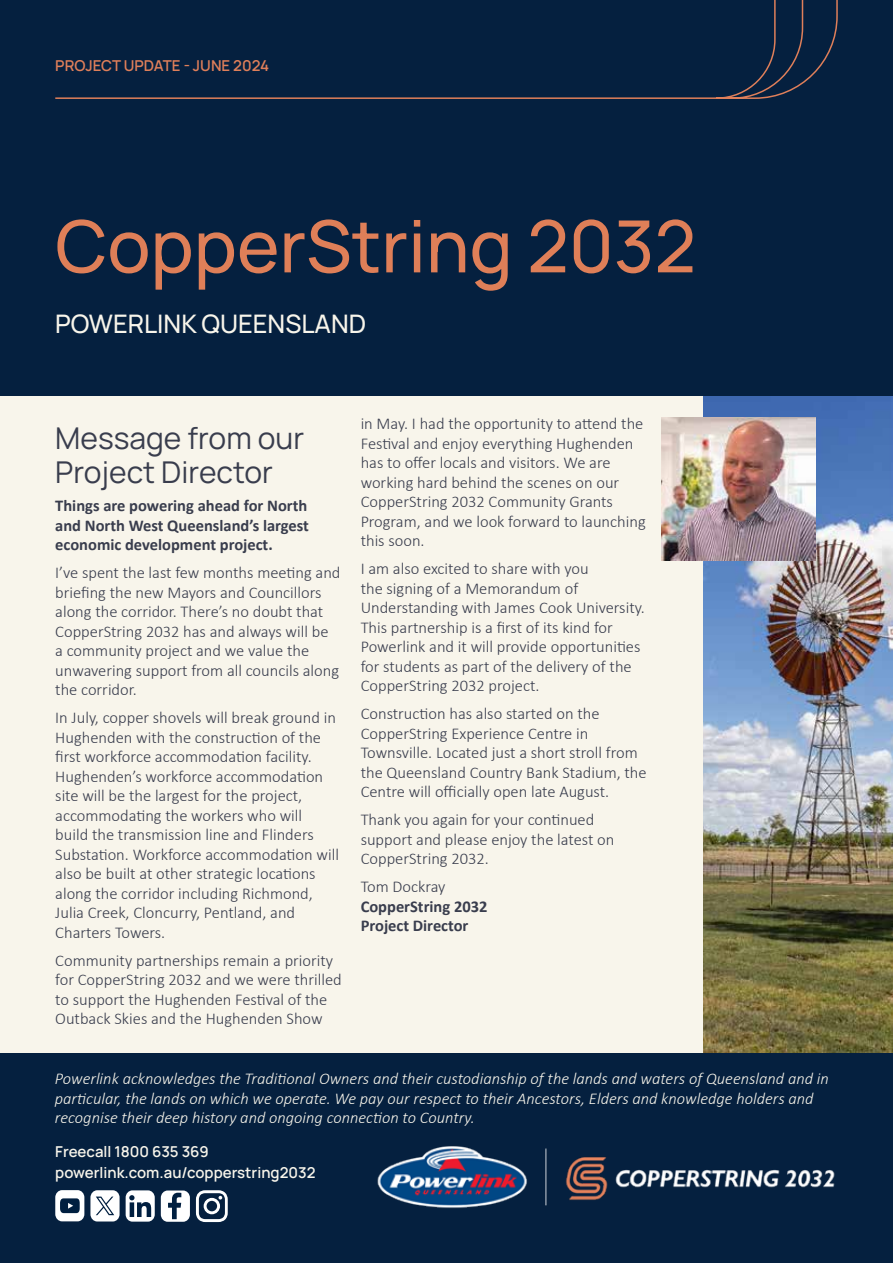
<style>
.page{position:relative;width:893px;height:1263px;background:#fff}
.page>*{position:absolute;margin:0;border:0;box-sizing:border-box;transform-origin:0 0}
.t1{font:500 72px "Manrope";color:#df7f58}
.t2{font:30px/34.5px "Manrope";color:#393d4d}
.t3{font:500 25.5px "Manrope";color:#f8f5eb}
.t4{font:300 16.5px/19.5px "Calibri";color:#393d4d}
.t5{font:italic 300 16.5px/19.5px "Calibri";color:#f8f5eb}
.t6{font:700 16.5px/19.5px "Calibri";color:#393d4d;text-align:justify}
.t7{font:600 15px/21.3px "Manrope";color:#f8f5eb}
.t8{font:600 15px "Manrope";color:#df7f5a}
</style>
<div class="page">
<div style="left:0;top:395px;width:893px;height:657px;background:#f8f5eb"></div>
<img style="left:703px;top:395px;width:190px;height:658px">
<div style="left:0;top:1053px;width:893px;height:210px;background:#05203f"></div>
<img style="left:377px;top:1146px;width:458px;height:63px">
<img style="left:662px;top:417px;width:153px;height:143px">
<div style="left:0;top:0;width:893px;height:395px;background:#05203f"></div>
<svg style="left:55px;top:0;width:783px;height:99px"></svg>
<div style="left:161px;top:1190px;width:29px;height:32px;background:#fff;border-radius:7px"></div>
<svg style="left:168px;top:1193px;width:13px;height:26px"></svg>
<div style="left:55px;top:1190px;width:29px;height:31px;background:#fff;border-radius:7px"></div>
<svg style="left:60px;top:1198px;width:20px;height:15px"></svg>
<div style="left:90px;top:1190px;width:30px;height:31px;background:#fff;border-radius:7px"></div>
<svg style="left:96px;top:1196px;width:18px;height:19px"></svg>
<div style="left:126px;top:1190px;width:29px;height:31px;background:#fff;border-radius:7px"></div>
<svg style="left:129px;top:1195px;width:22px;height:22px"></svg>
<svg style="left:196px;top:1190px;width:32px;height:32px"></svg>
<p class="t8" style="left:55px;top:54px;width:215px">PROJECT UPDATE - JUNE 2024</p>
<h1 class="t1" style="left:55px;top:190px;width:642px">CopperString 2032</h1>
<h3 class="t3" style="left:55px;top:303px;width:312px">POWERLINK QUEENSLAND</h3>
<h2 class="t2" style="left:55px;top:419px;width:250px">Message from our<br>Project Director</h2>
<p class="t6" style="left:55px;top:496px;width:255px">Things are powering ahead for North and North West Queensland’s largest economic development project.</p>
<p class="t4" style="left:55px;top:563px;width:287px">I’ve spent the last few months meeting and briefing the new Mayors and Councillors along the corridor. There’s no doubt that CopperString 2032 has and always will be<br>a community project and we value the unwavering support from all councils along the corridor.</p>
<p class="t4" style="left:55px;top:708px;width:285px">In July, copper shovels will break ground in Hughenden with the construction of the first workforce accommodation facility.<br>Hughenden’s workforce accommodation site will be the largest for the project, accommodating the workers who will build the transmission line and Flinders Substation. Workforce accommodation will also be built at other strategic locations along the corridor including Richmond, Julia Creek, Cloncurry, Pentland, and Charters Towers.</p>
<p class="t4" style="left:55px;top:950px;width:288px">Community partnerships remain a priority for CopperString 2032 and we were thrilled to support the Hughenden Festival of the Outback Skies and the Hughenden Show</p>
<p class="t4" style="left:361px;top:414px;width:287px">in May. I had the opportunity to attend the Festival and enjoy everything Hughenden has to offer locals and visitors. We are working hard behind the scenes on our CopperString 2032 Community Grants Program, and we look forward to launching this soon.</p>
<p class="t4" style="left:361px;top:559px;width:286px">I am also excited to share with you<br>the signing of a Memorandum of Understanding with James Cook University.<br>This partnership is a first of its kind for Powerlink and it will provide opportunities for students as part of the delivery of the CopperString 2032 project.</p>
<p class="t4" style="left:361px;top:704px;width:287px">Construction has also started on the CopperString Experience Centre in Townsville. Located just a short stroll from the Queensland Country Bank Stadium, the Centre will officially open late August.</p>
<p class="t4" style="left:361px;top:810px;width:255px">Thank you again for your continued support and please enjoy the latest on<br>CopperString 2032.</p>
<p class="t4" style="left:361px;top:877px;width:86px">Tom Dockray</p>
<p class="t6" style="left:361px;top:896px;width:128px">CopperString 2032<br>Project Director</p>
<p class="t5" style="left:55px;top:1068px;width:775px">Powerlink acknowledges the Traditional Owners and their custodianship of the lands and waters of Queensland and in particular, the lands on which we operate. We pay our respect to their Ancestors, Elders and knowledge holders and recognise their deep history and ongoing connection to Country.</p>
<p class="t7" style="left:55px;top:1140px;width:262px">Freecall 1800 635 369 powerlink.com.au/copperstring2032</p>
</div>
